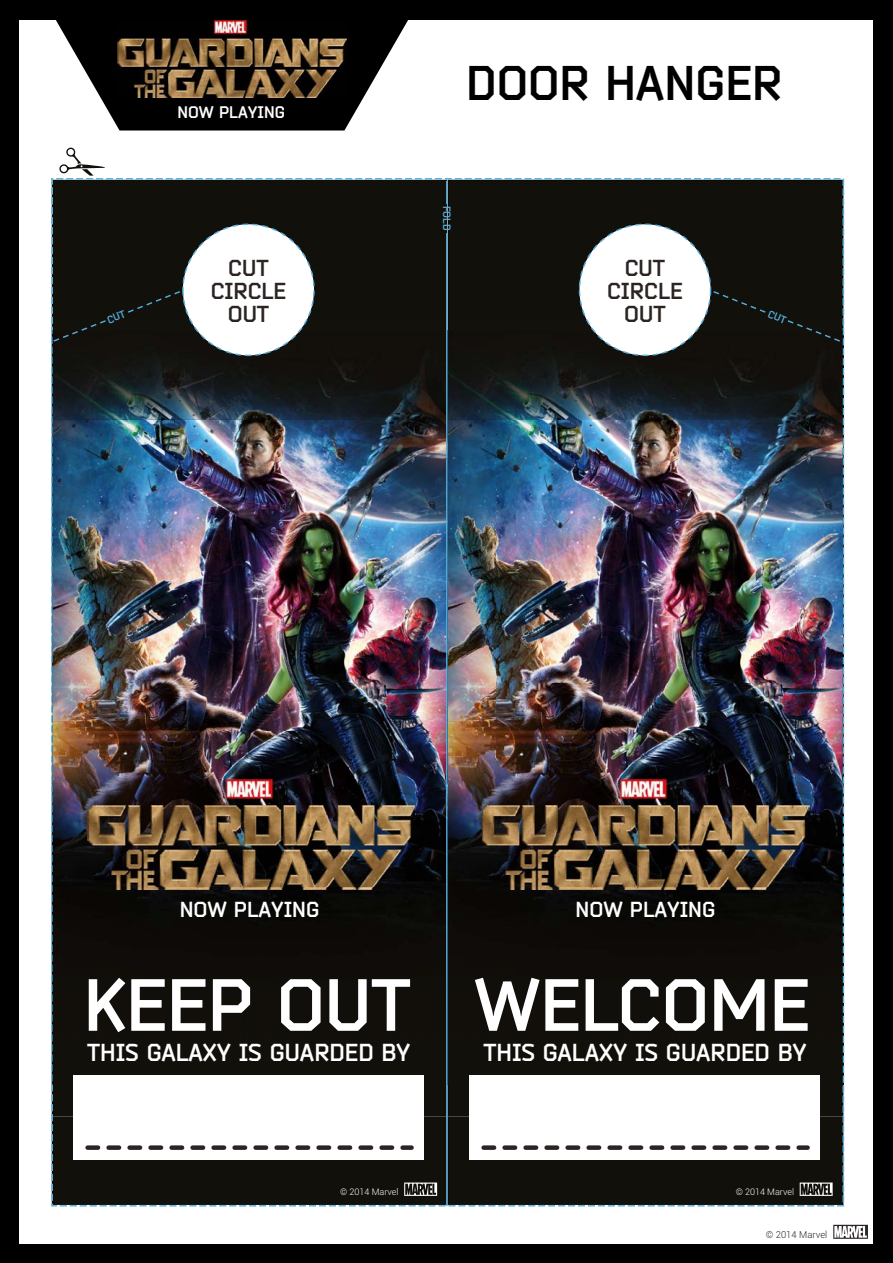
<style>
.page{position:relative;width:893px;height:1263px;background:#000}
.page>*{position:absolute;margin:0;border:0;box-sizing:border-box;transform-origin:0 0}
.t1{font:700 72.75px "Bender";color:#fff}
.t2{font:700 48px "Bender";color:#000}
.t3{font:700 24.3px "Bender";color:#fff}
.t4{font:700 22.8px/22.8px "Bender";color:#2b2422;text-align:center}
.t5{font:700 21.45px "Bender";color:#fff}
.t6{font:700 16.5px "Bender";color:#fff}
.t7{font:700 10.5px "Bender";color:#55afde}
.t8{font:300 9.45px "Roboto";color:#2b2422}
.t9{font:300 9px "Roboto";color:#fff}
</style>
<div class="page">
<div style="left:20px;top:20px;width:853px;height:1223px;background:#fff"></div>
<svg style="left:56px;top:20px;width:352px;height:110px"></svg>
<img style="left:117px;top:20px;width:229px;height:77px">
<svg style="left:833px;top:1225px;width:35px;height:14px"></svg>
<svg style="left:59px;top:147px;width:46px;height:29px"></svg>
<img style="left:51px;top:178px;width:793px;height:1028px">
<svg style="left:484px;top:1145px;width:324px;height:5px"></svg>
<svg style="left:88px;top:1145px;width:324px;height:5px"></svg>
<img style="left:88px;top:779px;width:327px;height:110px">
<img style="left:482px;top:779px;width:328px;height:110px">
<div style="left:712px;top:290px;width:132px;height:54px;background:#12100b"></div>
<div style="left:51px;top:290px;width:131px;height:54px;background:#12100b"></div>
<p class="t6" style="left:177px;top:102px;width:109px">NOW PLAYING</p>
<p class="t4" style="left:211px;top:257px;width:77px">CUT<br>CIRCLE</p>
<p class="t4" style="left:228px;top:303px;width:43px">OUT</p>
<h2 class="t2" style="left:466px;top:53px;width:317px">DOOR HANGER</h2>
<p class="t7" style="left:453px;top:206px;width:26px;rotate:90deg">FOLD</p>
<p class="t4" style="left:607px;top:257px;width:77px">CUT<br>CIRCLE<br>OUT</p>
<p class="t5" style="left:180px;top:896px;width:141px">NOW PLAYING</p>
<h1 class="t1" style="left:84px;top:960px;width:329px">KEEP OUT</h1>
<p class="t3" style="left:87px;top:1037px;width:325px">THIS GALAXY IS GUARDED BY</p>
<p class="t5" style="left:576px;top:896px;width:141px">NOW PLAYING</p>
<h1 class="t1" style="left:474px;top:960px;width:337px">WELCOME</h1>
<p class="t3" style="left:483px;top:1037px;width:325px">THIS GALAXY IS GUARDED BY</p>
<p class="t9" style="left:340px;top:1186px;width:60px">© 2014 Marvel</p>
<p class="t9" style="left:736px;top:1186px;width:60px">© 2014 Marvel</p>
<p class="t8" style="left:766px;top:1228px;width:63px">© 2014 Marvel</p>
</div>
